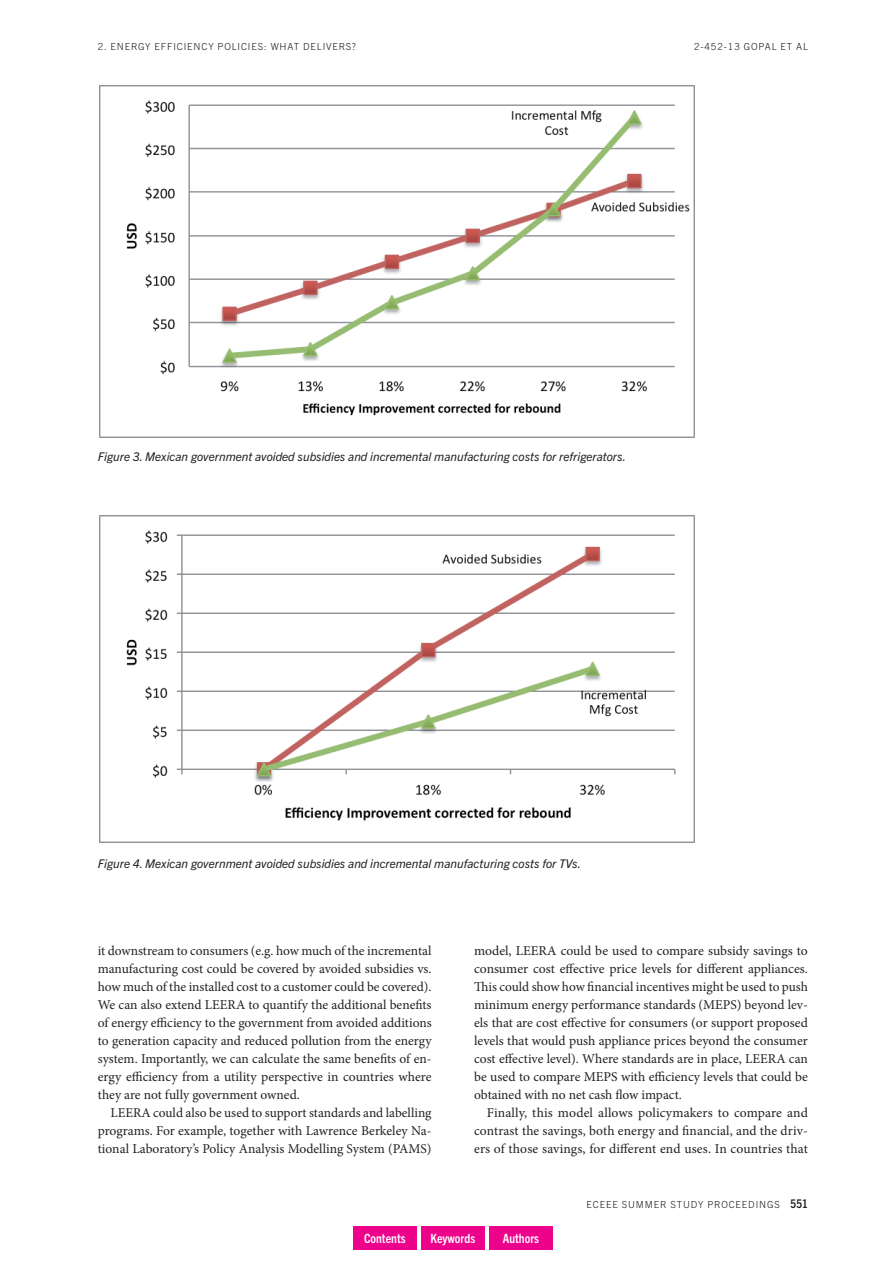
<style>
.page{position:relative;width:893px;height:1263px;background:#fff}
.page>*{position:absolute;margin:0;border:0;box-sizing:border-box;transform-origin:0 0}
.eceee_-_Body_Text{font:13.5px/18px "Minion Pro";color:#231f20;text-align:justify}
.eceee_-_Body_text_1{font:13.5px/18px "Minion Pro";color:#231f20;text-align:justify}
.t1{font:700 condensed 12.75px "Trade Gothic Next LT Pro";color:#fff}
.eceee_-_Figure_capt{font:italic 12px "Trade Gothic Next LT Pro";color:#231f20}
.t2{font:300 9.75px "Trade Gothic Next LT Pro";letter-spacing:.09em;color:#231f20}
.s1{font-weight:700;font-stretch:condensed;font-size:12px}
</style>
<div class="page">
<img style="left:99px;top:85px;width:595px;height:352px">
<img style="left:99px;top:516px;width:596px;height:327px">
<div style="left:353px;top:1226px;width:64px;height:24px;background:#ed028c"></div>
<div style="left:421px;top:1226px;width:64px;height:24px;background:#ed028c"></div>
<div style="left:489px;top:1226px;width:64px;height:24px;background:#ed028c"></div>
<p class="t2" style="left:98px;top:40px;width:260px">2. ENERGY EFFICIENCY POLICIES: WHAT DELIVERS?</p>
<p class="t2" style="left:694px;top:40px;width:115px">2-452-13 GOPAL ET AL</p>
<p class="eceee_-_Figure_capt" style="left:98px;top:448px;width:530px">Figure 3. Mexican government avoided subsidies and incremental manufacturing costs for refrigerators.</p>
<p class="eceee_-_Figure_capt" style="left:98px;top:855px;width:485px">Figure 4. Mexican government avoided subsidies and incremental manufacturing costs for TVs.</p>
<p class="eceee_-_Body_text_1" style="left:98px;top:941px;width:335px">it downstream to consumers (e.g. how much of the incremental manufacturing cost could be covered by avoided subsidies vs. how much of the installed cost to a customer could be covered).<br>We can also extend LEERA to quantify the additional benefits of energy efficiency to the government from avoided additions to generation capacity and reduced pollution from the energy system. Importantly, we can calculate the same benefits of en&shy;ergy efficiency from a utility perspective in countries where they are not fully government owned.</p>
<p class="eceee_-_Body_Text" style="left:98px;top:1103px;width:335px;text-indent:13px">LEERA could also be used to support standards and labelling programs. For example, together with Lawrence Berkeley Na&shy;tional Laboratory’s Policy Analysis Modelling System (PAMS)</p>
<p class="eceee_-_Body_Text" style="left:474px;top:941px;width:335px">model, LEERA could be used to compare subsidy savings to consumer cost effective price levels for different appliances.<br>This could show how financial incentives might be used to push minimum energy performance standards (MEPS) beyond lev&shy;els that are cost effective for consumers (or support proposed levels that would push appliance prices beyond the consumer cost effective level). Where standards are in place, LEERA can be used to compare MEPS with efficiency levels that could be obtained with no net cash flow impact.</p>
<p class="eceee_-_Body_Text" style="left:474px;top:1103px;width:335px;text-indent:13px">Finally, this model allows policymakers to compare and contrast the savings, both energy and financial, and the driv&shy;ers of those savings, for different end uses. In countries that</p>
<p class="t2" style="left:587px;top:1198px;width:223px">ECEEE SUMMER STUDY PROCEEDINGS <span class="s1">551</span></p>
<p class="t1" style="left:364px;top:1229px;width:43px">Contents</p>
<p class="t1" style="left:430px;top:1229px;width:46px">Keywords</p>
<p class="t1" style="left:503px;top:1229px;width:38px">Authors</p>
</div>
